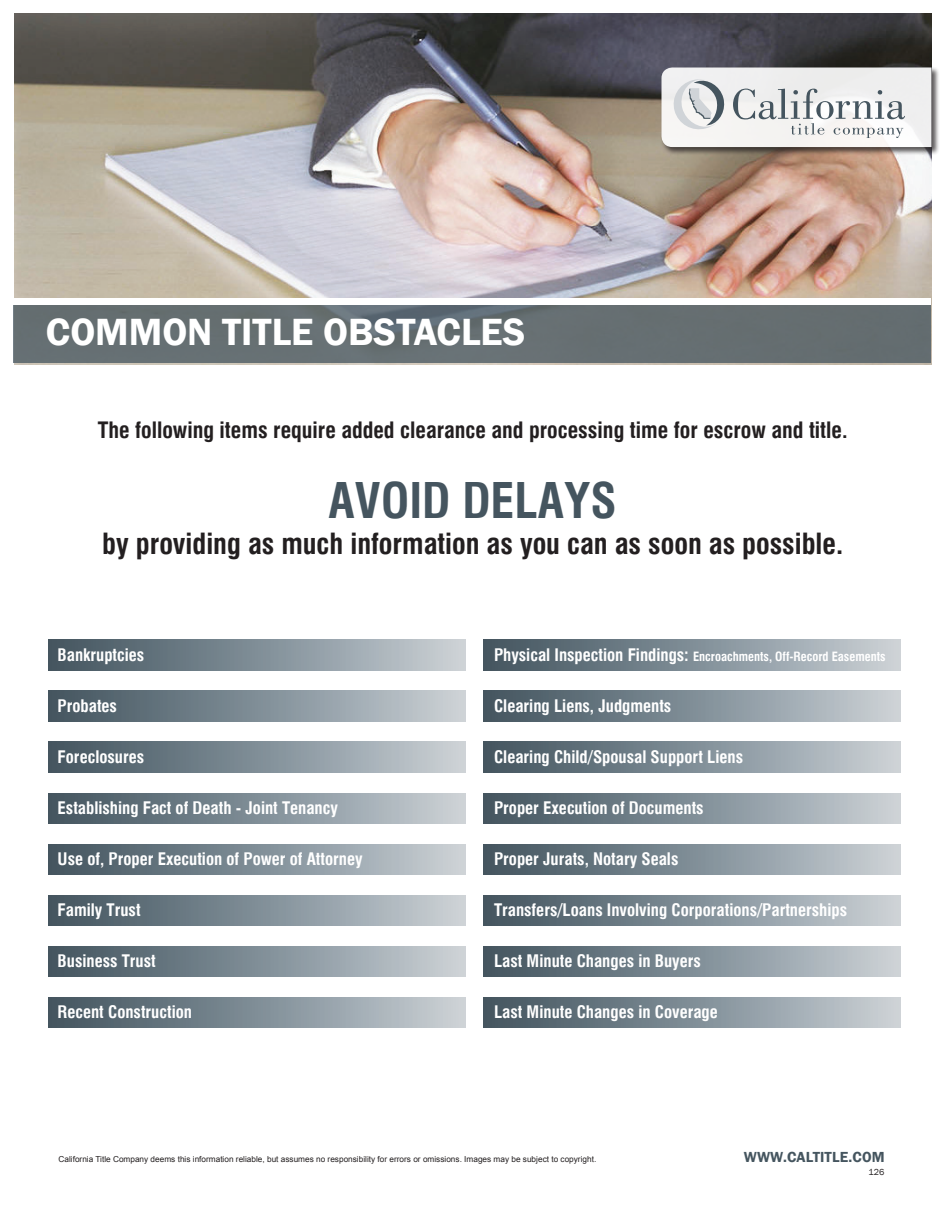
<style>
.page{position:relative;width:945px;height:1215px;background:#fff}
.page>*{position:absolute;margin:0;border:0;box-sizing:border-box;transform-origin:0 0}
.t1{font:48px "Corporate Condensed Bold SWFTE";color:#45555f}
.t2{font:600 39px "Franklin Gothic";color:#fff}
.t3{font:28.5px "Corporate Condensed Bold SWFTE";color:#231f20}
.t4{font:22.05px "Corporate Condensed Bold SWFTE";color:#231f20}
.t5{font:16.95px "Corporate Condensed Bold SWFTE";color:#fff}
.t6{font:600 15px "Franklin Gothic";letter-spacing:.01em;color:#45555f}
.t7{font:12.45px "Corporate Condensed Bold SWFTE";color:#fff}
.t8{font:9px "Franklin Gothic";color:#231f20}
.t9{font:8.25px "Arial";color:#231f20}
.s1{font-size:16.95px}
</style>
<div class="page">
<img style="left:15px;top:14px;width:917px;height:350px">
<div style="left:14px;top:303px;width:918px;height:60px;background:#666f72"></div>
<div style="left:661px;top:67px;width:279px;height:89px;background:#231f20;opacity:.8"></div>
<svg style="left:662px;top:68px;width:270px;height:79px"></svg>
<div style="left:14px;top:298px;width:918px;height:7px;background:#fff"></div>
<div style="left:48px;top:640px;width:417px;height:30px;background:linear-gradient(to right,#3e515c,#c8cfd5)"></div>
<div style="left:48px;top:844px;width:417px;height:30px;background:linear-gradient(to right,#3e515c,#c8cfd5)"></div>
<div style="left:48px;top:742px;width:417px;height:30px;background:linear-gradient(to right,#3e515c,#c8cfd5)"></div>
<div style="left:48px;top:946px;width:417px;height:31px;background:linear-gradient(to right,#3e515c,#c8cfd5)"></div>
<div style="left:48px;top:691px;width:417px;height:30px;background:linear-gradient(to right,#3e515c,#c8cfd5)"></div>
<div style="left:48px;top:895px;width:417px;height:31px;background:linear-gradient(to right,#3e515c,#c8cfd5)"></div>
<div style="left:48px;top:793px;width:417px;height:30px;background:linear-gradient(to right,#3e515c,#c8cfd5)"></div>
<div style="left:48px;top:997px;width:417px;height:31px;background:linear-gradient(to right,#3e515c,#c8cfd5)"></div>
<div style="left:483px;top:640px;width:417px;height:30px;background:linear-gradient(to right,#3e515c,#c8cfd5)"></div>
<div style="left:483px;top:844px;width:417px;height:30px;background:linear-gradient(to right,#3e515c,#c8cfd5)"></div>
<div style="left:483px;top:742px;width:417px;height:30px;background:linear-gradient(to right,#3e515c,#c8cfd5)"></div>
<div style="left:483px;top:946px;width:417px;height:31px;background:linear-gradient(to right,#3e515c,#c8cfd5)"></div>
<div style="left:483px;top:691px;width:417px;height:30px;background:linear-gradient(to right,#3e515c,#c8cfd5)"></div>
<div style="left:483px;top:895px;width:417px;height:31px;background:linear-gradient(to right,#3e515c,#c8cfd5)"></div>
<div style="left:483px;top:793px;width:417px;height:30px;background:linear-gradient(to right,#3e515c,#c8cfd5)"></div>
<div style="left:483px;top:997px;width:417px;height:31px;background:linear-gradient(to right,#3e515c,#c8cfd5)"></div>
<p class="t2" style="left:46px;top:308px;width:481px">COMMON TITLE OBSTACLES</p>
<p class="t4" style="left:98px;top:417px;width:751px">The following items require added clearance and processing time for escrow and title.</p>
<p class="t1" style="left:329px;top:471px;width:290px">AVOID DELAYS</p>
<p class="t3" style="left:102px;top:526px;width:742px">by providing as much information as you can as soon as possible.</p>
<p class="t5" style="left:58px;top:645px;width:88px">Bankruptcies</p>
<p class="t5" style="left:58px;top:696px;width:61px">Probates</p>
<p class="t5" style="left:58px;top:747px;width:88px">Foreclosures</p>
<p class="t5" style="left:58px;top:798px;width:282px">Establishing Fact of Death - Joint Tenancy</p>
<p class="t5" style="left:58px;top:849px;width:307px">Use of, Proper Execution of Power of Attorney</p>
<p class="t5" style="left:58px;top:900px;width:85px">Family Trust</p>
<p class="t5" style="left:58px;top:951px;width:100px">Business Trust</p>
<p class="t5" style="left:58px;top:1002px;width:136px">Recent Construction</p>
<p class="t7" style="left:494px;top:649px;width:393px"><span class="s1">Physical Inspection Findings:</span> Encroachments, Off-Record Easements</p>
<p class="t5" style="left:494px;top:696px;width:179px">Clearing Liens, Judgments</p>
<p class="t5" style="left:494px;top:747px;width:251px">Clearing Child/Spousal Support Liens</p>
<p class="t5" style="left:494px;top:798px;width:211px">Proper Execution of Documents</p>
<p class="t5" style="left:494px;top:849px;width:186px">Proper Jurats, Notary Seals</p>
<p class="t5" style="left:494px;top:900px;width:355px">Transfers/Loans Involving Corporations/Partnerships</p>
<p class="t5" style="left:494px;top:951px;width:208px">Last Minute Changes in Buyers</p>
<p class="t5" style="left:494px;top:1002px;width:225px">Last Minute Changes in Coverage</p>
<p class="t9" style="left:58px;top:1154px;width:539px">California Title Company deems this information reliable, but assumes no responsibility for errors or omissions. Images may be subject to copyright.</p>
<p class="t6" style="left:744px;top:1148px;width:142px">WWW.CALTITLE.COM</p>
<p class="t8" style="left:868px;top:1166px;width:17px">126</p>
</div>
